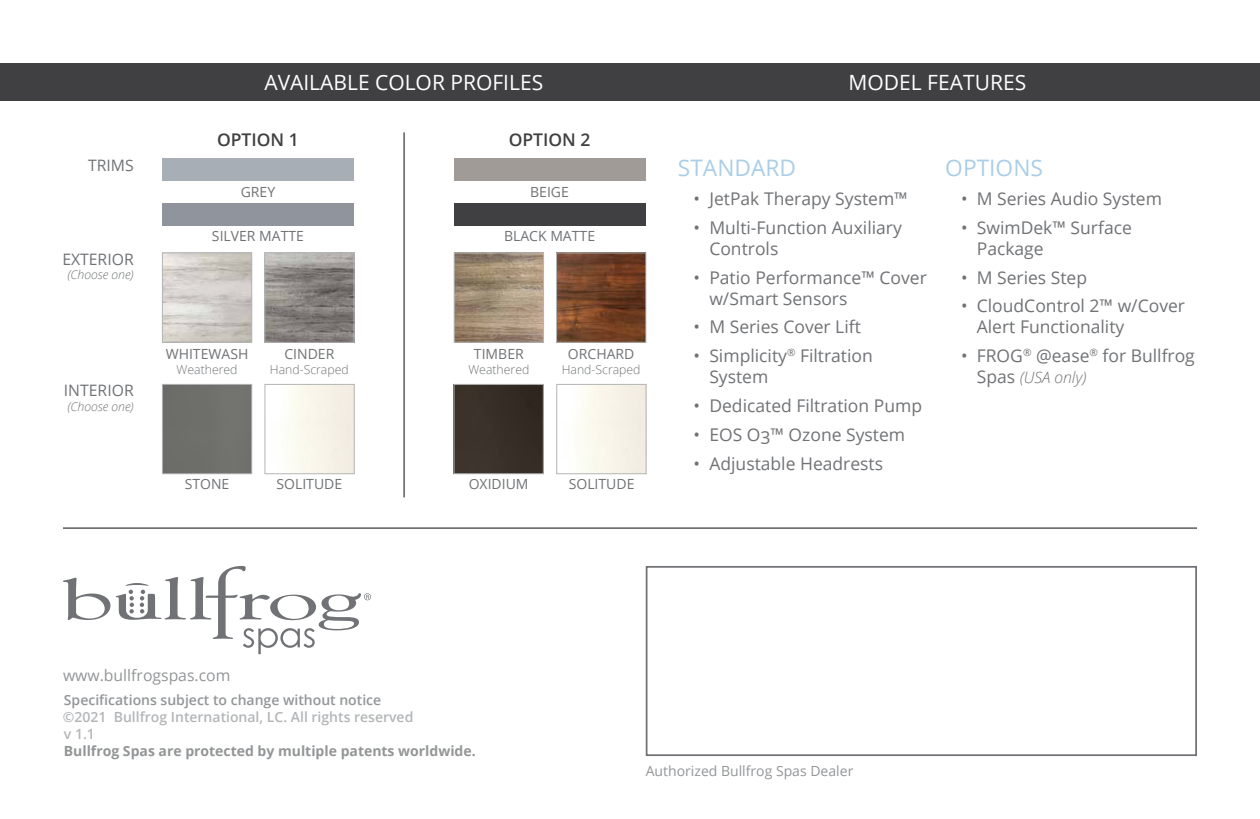
<style>
.page{position:relative;width:1260px;height:819px;background:#fff}
.page>*{position:absolute;margin:0;border:0;box-sizing:border-box;transform-origin:0 0}
.t1{font:22.75px "Open Sans";color:#abcee7}
.t2{font:21px "Open Sans";color:#fff}
.t3{font:17.5px/21px "Open Sans";color:#707275}
.t4{font:600 17.5px "Open Sans";color:#404042}
.t5{font:15.75px "Open Sans";color:#707275}
.t6{font:15.75px "Open Sans";color:#939597}
.t7{font:italic 300 15.75px "Open Sans";color:#707275}
.t8{font:14px "Open Sans";color:#707275}
.t9{font:600 14px/16.8px "Open Sans";color:#b3b5b7}
.t10{font:700 14px "Open Sans";color:#939597}
.t11{font:600 14px "Open Sans";color:#939597}
.t12{font:14px "Open Sans";color:#939597}
.t13{font:300 12.25px "Open Sans";color:#707275}
.t14{font:italic 300 12.25px "Open Sans";color:#707275}
.s1{font-weight:400;font-style:normal;font-size:17.5px}
</style>
<div class="page">
<div style="left:0;top:63px;width:1260px;height:38px;background:#404042"></div>
<div style="left:646px;top:566px;width:551px;height:190px;border:2px solid #707275"></div>
<svg style="left:63px;top:566px;width:308px;height:88px"></svg>
<hr style="left:63px;top:527px;width:1134px;height:2px;background:#707275">
<img style="left:164px;top:255px;width:86px;height:85px">
<div style="left:162px;top:253px;width:90px;height:89px;border:1px solid #b3b5b7"></div>
<div style="left:164px;top:386px;width:86px;height:86px;background:#6e6f6a"></div>
<div style="left:162px;top:384px;width:90px;height:90px;border:1px solid #b3b5b7"></div>
<img style="left:456px;top:255px;width:86px;height:85px">
<div style="left:454px;top:253px;width:90px;height:89px;border:1px solid #b3b5b7"></div>
<img style="left:266px;top:255px;width:86px;height:85px">
<div style="left:264px;top:253px;width:90px;height:89px;border:1px solid #b3b5b7"></div>
<div style="left:265px;top:384px;width:89px;height:90px;border:1px solid #b3b5b7"></div>
<div style="left:557px;top:384px;width:89px;height:90px;border:1px solid #b3b5b7"></div>
<img style="left:558px;top:255px;width:86px;height:85px">
<div style="left:556px;top:253px;width:90px;height:89px;border:1px solid #b3b5b7"></div>
<div style="left:456px;top:386px;width:86px;height:86px;background:#382f28"></div>
<div style="left:454px;top:384px;width:90px;height:90px;border:1px solid #b3b5b7"></div>
<hr style="left:403px;top:132px;width:2px;height:365px;background:#707275">
<div style="left:162px;top:203px;width:192px;height:23px;background:#90959d"></div>
<div style="left:162px;top:158px;width:192px;height:23px;background:#a8aeb6"></div>
<div style="left:454px;top:158px;width:191px;height:23px;background:#a09b96"></div>
<div style="left:454px;top:203px;width:191px;height:23px;background:#404042"></div>
<p class="t2" style="left:264px;top:68px;width:280px">AVAILABLE COLOR PROFILES</p>
<p class="t2" style="left:849px;top:68px;width:179px">MODEL FEATURES</p>
<p class="t5" style="left:88px;top:154px;width:47px">TRIMS</p>
<p class="t5" style="left:62px;top:248px;width:73px">EXTERIOR</p>
<p class="t14" style="left:67px;top:267px;width:68px">(Choose one)</p>
<p class="t5" style="left:64px;top:380px;width:71px">INTERIOR</p>
<p class="t14" style="left:67px;top:398px;width:68px">(Choose one)</p>
<p class="t4" style="left:217px;top:127px;width:83px">OPTION 1</p>
<p class="t4" style="left:509px;top:127px;width:83px">OPTION 2</p>
<p class="t8" style="left:241px;top:182px;width:36px">GREY</p>
<p class="t8" style="left:530px;top:182px;width:40px">BEIGE</p>
<p class="t8" style="left:212px;top:226px;width:94px">SILVER MATTE</p>
<p class="t8" style="left:504px;top:226px;width:93px">BLACK MATTE</p>
<p class="t8" style="left:166px;top:344px;width:84px">WHITEWASH</p>
<p class="t13" style="left:177px;top:361px;width:62px">Weathered</p>
<p class="t8" style="left:284px;top:344px;width:51px">CINDER</p>
<p class="t13" style="left:270px;top:361px;width:80px">Hand-Scraped</p>
<p class="t8" style="left:474px;top:344px;width:51px">TIMBER</p>
<p class="t13" style="left:468px;top:361px;width:62px">Weathered</p>
<p class="t8" style="left:568px;top:344px;width:68px">ORCHARD</p>
<p class="t13" style="left:562px;top:361px;width:80px">Hand-Scraped</p>
<p class="t8" style="left:185px;top:474px;width:46px">STONE</p>
<p class="t8" style="left:277px;top:474px;width:67px">SOLITUDE</p>
<p class="t8" style="left:469px;top:474px;width:61px">OXIDIUM</p>
<p class="t8" style="left:569px;top:474px;width:67px">SOLITUDE</p>
<h1 class="t1" style="left:678px;top:152px;width:120px">STANDARD</h1>
<p class="t3" style="left:694px;top:187px;width:216px">• JetPak Therapy System™</p>
<p class="t3" style="left:709px;top:216px;width:194px;text-indent:-16px">• Multi-Function Auxiliary<br>Controls</p>
<p class="t3" style="left:709px;top:266px;width:219px;text-indent:-16px">• Patio Performance™ Cover w/Smart Sensors</p>
<p class="t3" style="left:694px;top:316px;width:169px">• M Series Cover Lift</p>
<p class="t3" style="left:709px;top:345px;width:165px;text-indent:-16px">• Simplicity<sup>®</sup> Filtration<br>System</p>
<p class="t3" style="left:694px;top:395px;width:230px">• Dedicated Filtration Pump</p>
<p class="t3" style="left:694px;top:424px;width:213px">• EOS O3™ Ozone System</p>
<p class="t3" style="left:694px;top:453px;width:191px">• Adjustable Headrests</p>
<h1 class="t1" style="left:945px;top:152px;width:99px">OPTIONS</h1>
<p class="t3" style="left:961px;top:187px;width:202px">• M Series Audio System</p>
<p class="t3" style="left:977px;top:216px;width:157px;text-indent:-16px">• SwimDek™ Surface<br>Package</p>
<p class="t3" style="left:961px;top:266px;width:128px">• M Series Step</p>
<p class="t3" style="left:977px;top:295px;width:210px;text-indent:-16px">• CloudControl 2™ w/Cover<br>Alert Functionality</p>
<p class="t3" style="left:961px;top:345px;width:235px">• FROG<sup>®</sup> @ease<sup>®</sup> for Bullfrog</p>
<p class="t7" style="left:977px;top:367px;width:111px"><span class="s1">Spas</span> (USA only)</p>
<p class="t6" style="left:63px;top:665px;width:169px">www.bullfrogspas.com</p>
<p class="t11" style="left:64px;top:690px;width:319px">Specifications subject to change without notice</p>
<p class="t9" style="left:63px;top:708px;width:352px">©2021 Bullfrog International, LC. All rights reserved v 1.1</p>
<p class="t10" style="left:64px;top:741px;width:413px">Bullfrog Spas are protected by multiple patents worldwide.</p>
<p class="t12" style="left:646px;top:761px;width:209px">Authorized Bullfrog Spas Dealer</p>
</div>
